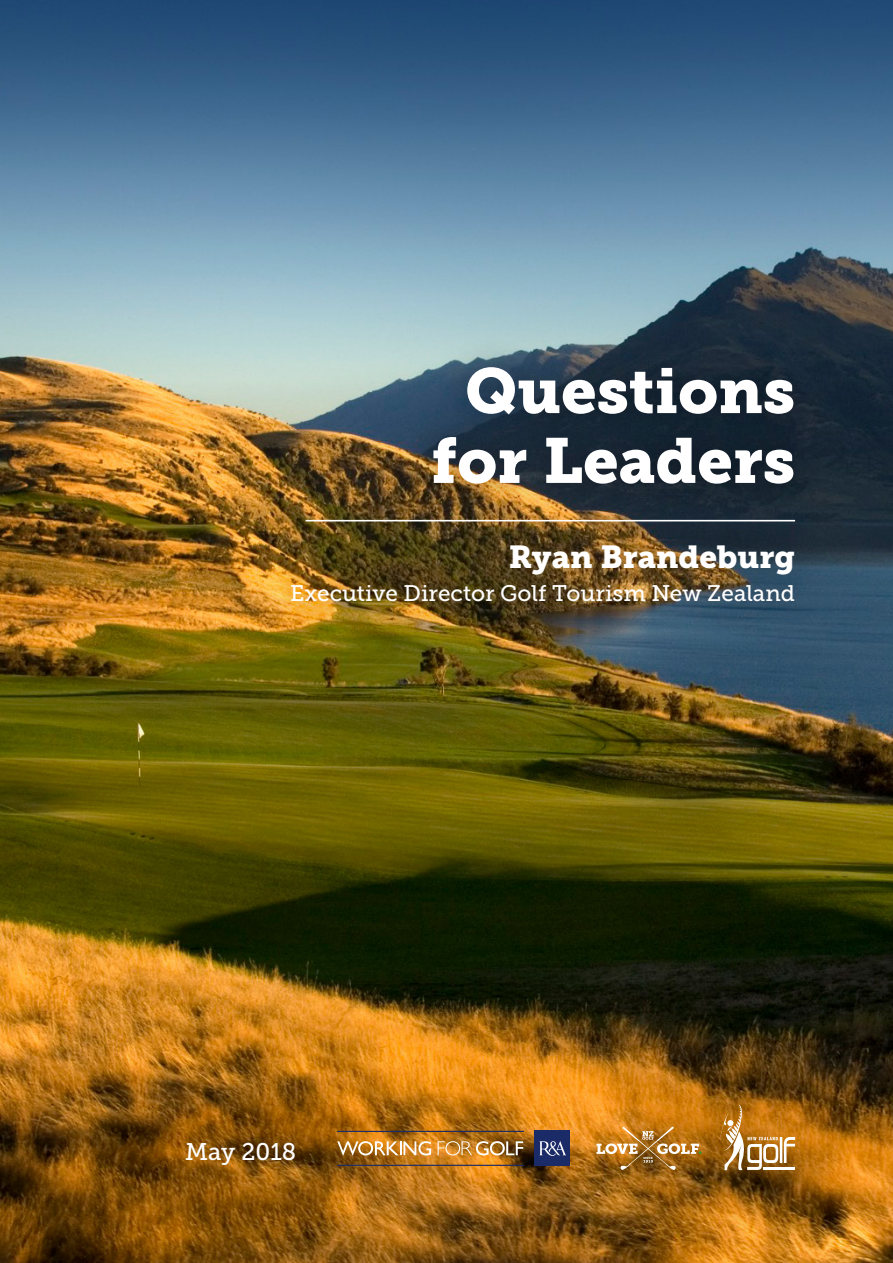
<style>
.page{position:relative;width:893px;height:1263px;background:#fff}
.page>*{position:absolute;margin:0;border:0;box-sizing:border-box;transform-origin:0 0}
.t1{font:63.15px/69.8px "Museo Slab 900";color:#fff;text-align:center}
.t2{font:31.65px "Museo Slab 900";color:#fff}
.t3{font:24px "Museo Slab 500";color:#fff}
.t4{font:22.5px "Museo Slab 500";color:#fff}
</style>
<div class="page">
<img style="left:0;top:0;width:893px;height:1263px">
<div style="left:261px;top:514px;width:564px;height:120px;background:#000;opacity:.36"></div>
<div style="left:402px;top:335px;width:423px;height:181px;background:#000;opacity:.36"></div>
<svg style="left:105px;top:1049px;width:272px;height:208px;background:#90580c"></svg>
<svg style="left:653px;top:1049px;width:210px;height:195px;background:#8f580f"></svg>
<svg style="left:720px;top:1104px;width:75px;height:66px"></svg>
<hr style="left:306px;top:520px;width:489px;height:1px;background:#fff">
<img style="left:596px;top:1126px;width:106px;height:44px">
<svg style="left:337px;top:1141px;width:94px;height:14px"></svg>
<svg style="left:438px;top:1141px;width:85px;height:14px"></svg>
<svg style="left:337px;top:1165px;width:187px;height:1px"></svg>
<svg style="left:337px;top:1131px;width:187px;height:1px"></svg>
<div style="left:535px;top:1131px;width:35px;height:35px;background:#1a2b68"></div>
<svg style="left:539px;top:1141px;width:27px;height:15px"></svg>
<h1 class="t1" style="left:431px;top:357px;width:365px">Questions for Leaders</h1>
<h2 class="t2" style="left:509px;top:538px;width:288px">Ryan Brandeburg</h2>
<p class="t4" style="left:290px;top:581px;width:506px">Executive Director Golf Tourism New Zealand</p>
<p class="t3" style="left:185px;top:1138px;width:112px">May 2018</p>
</div>
